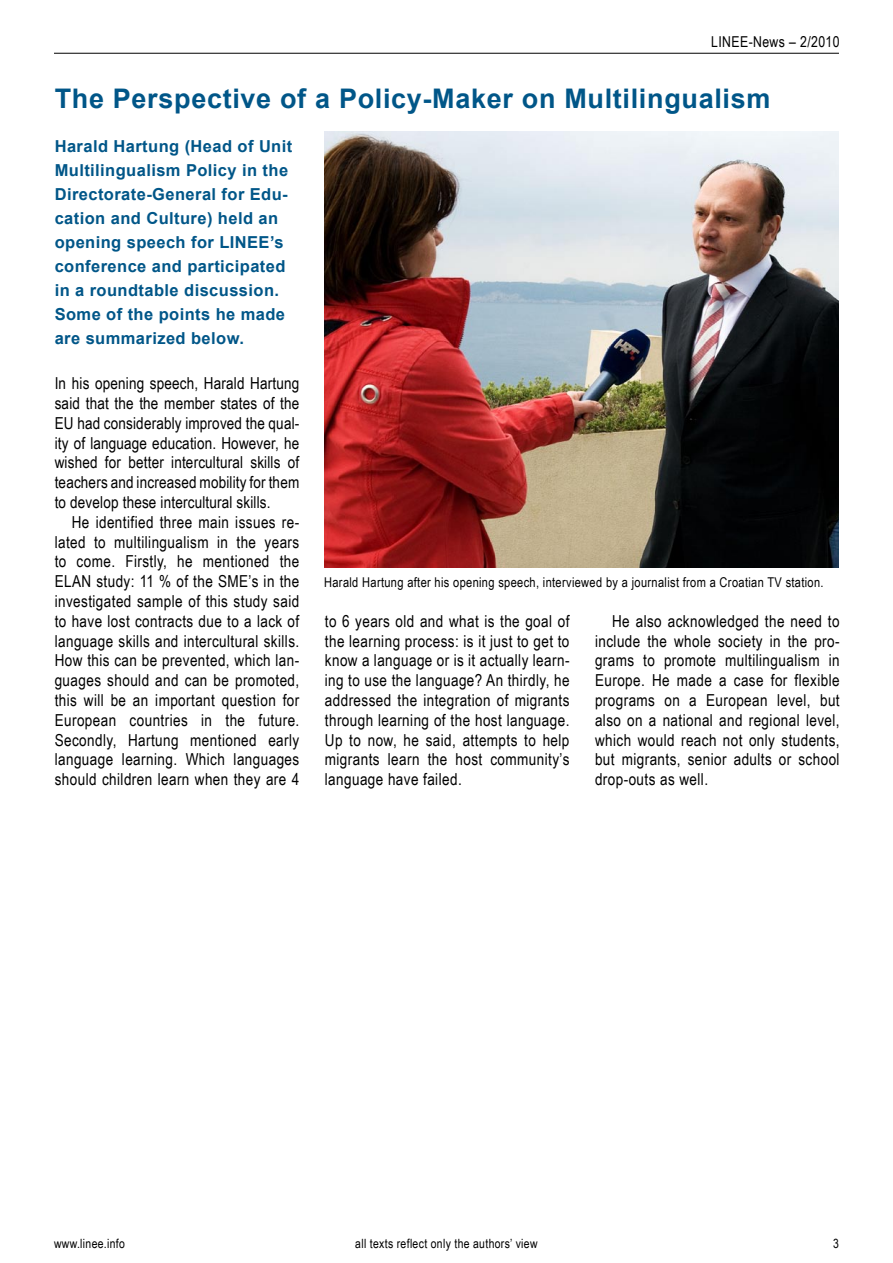
<style>
.page{position:relative;width:893px;height:1263px;background:#fff}
.page>*{position:absolute;margin:0;border:0;box-sizing:border-box;transform-origin:0 0}
.t1{font:700 27px "Arial";letter-spacing:.025em;color:#005688}
.t2{font:16.5px/19.8px "Arial Narrow";letter-spacing:.025em;color:#000;text-align:justify}
.t3{font:700 16.5px/24px "Arial";letter-spacing:.025em;color:#005688}
.t4{font:15px "Arial Narrow";letter-spacing:.025em;color:#000}
.t5{font:13.5px "Arial Narrow";letter-spacing:.025em;color:#000}
.t6{font:12.75px "Arial Narrow";letter-spacing:.025em;color:#000}
</style>
<div class="page">
<hr style="left:54px;top:53px;width:785px;height:1px;background:#000">
<img style="left:324px;top:132px;width:515px;height:435px">
<p class="t4" style="left:711px;top:30px;width:130px">LINEE-News – 2/2010</p>
<h1 class="t1" style="left:55px;top:81px;width:717px">The Perspective of a Policy-Maker on Multilingualism</h1>
<p class="t3" style="left:55px;top:134px;width:239px">Harald Hartung (Head of Unit<br>Multilingualism Policy in the<br>Directorate-General for Edu&shy;cation and Culture) held an opening speech for LINEE’s conference and participated in a roundtable discussion.<br>Some of the points he made are summarized below.</p>
<p class="t2" style="left:55px;top:373px;width:246px">In his opening speech, Harald Hartung said that the the member states of the EU had considerably improved the qual&shy;ity of language education. However, he wished for better intercultural skills of teachers and increased mobility for them to develop these intercultural skills.</p>
<p class="t2" style="left:55px;top:511px;width:246px;text-indent:17px">He identified three main issues re&shy;lated to multilingualism in the years to come. Firstly, he mentioned the ELAN study: 11 % of the SME’s in the investigated sample of this study said to have lost contracts due to a lack of language skills and intercultural skills.<br>How this can be prevented, which lan&shy;guages should and can be promoted, this will be an important question for European countries in the future.<br>Secondly, Hartung mentioned early language learning. Which languages should children learn when they are 4</p>
<p class="t5" style="left:324px;top:572px;width:501px">Harald Hartung after his opening speech, interviewed by a journalist from a Croatian TV station.</p>
<p class="t2" style="left:325px;top:610px;width:246px">to 6 years old and what is the goal of the learning process: is it just to get to know a language or is it actually learn&shy;ing to use the language? An thirdly, he addressed the integration of migrants through learning of the host language.<br>Up to now, he said, attempts to help migrants learn the host community’s language have failed.</p>
<p class="t2" style="left:595px;top:610px;width:246px;text-indent:17px">He also acknowledged the need to include the whole society in the pro&shy;grams to promote multilingualism in Europe. He made a case for flexible programs on a European level, but also on a national and regional level, which would reach not only students, but migrants, senior adults or school drop-outs as well.</p>
<p class="t6" style="left:355px;top:1234px;width:184px">all texts reflect only the authors’ view</p>
<p class="t6" style="left:54px;top:1234px;width:72px">www.linee.info</p>
<p class="t6" style="left:833px;top:1234px;width:7px">3</p>
</div>
